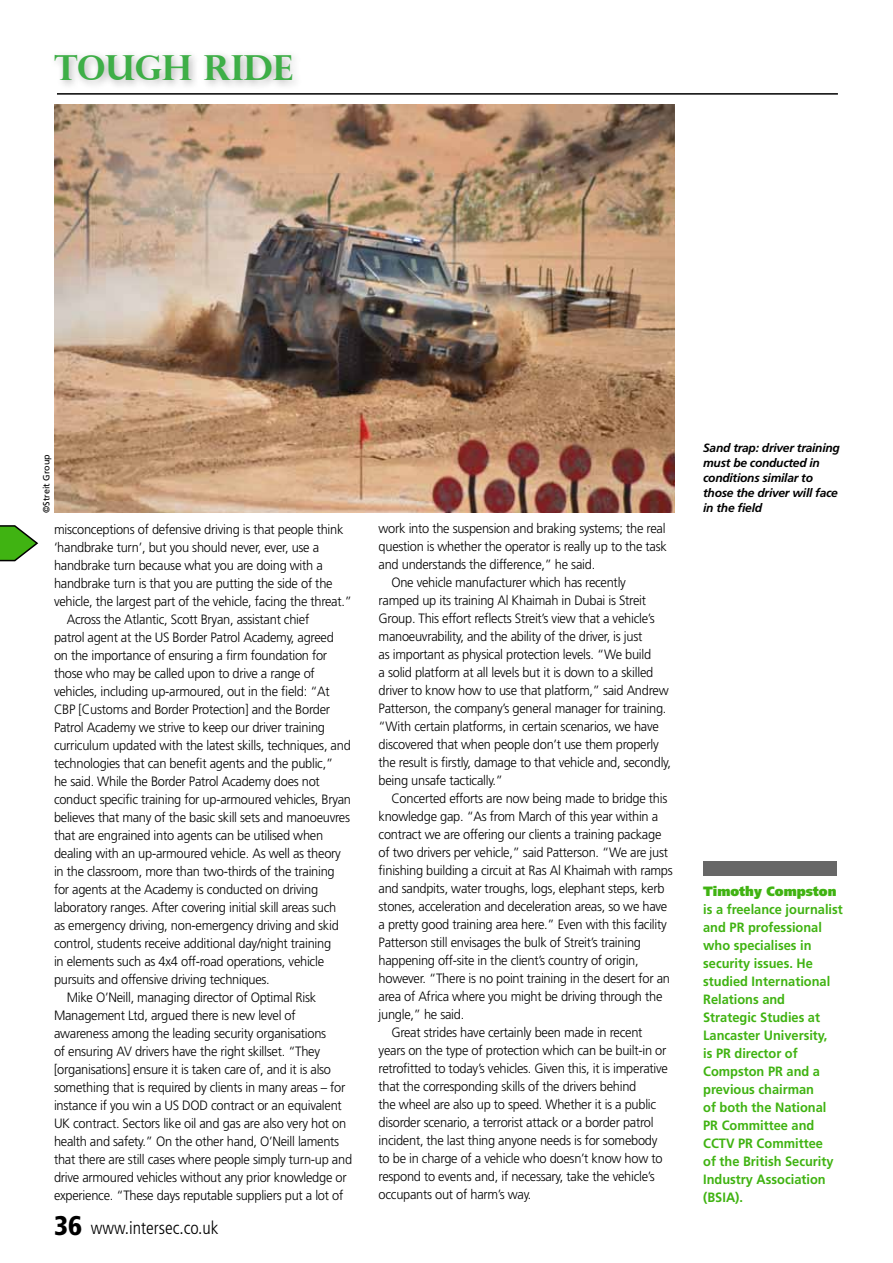
<style>
.page{position:relative;width:893px;height:1263px;background:#fff}
.page>*{position:absolute;margin:0;border:0;box-sizing:border-box;transform-origin:0 0}
.t1{font:700 34.5px "Perpetua Titling";color:#3eaf47}
.t2{font:300 condensed 18px "Frutiger";color:#000}
.t3{font:300 13.5px "Frutiger";letter-spacing:-.02em;color:#000;scale:.95 1}
.t4{font:700 13.5px/18px "Frutiger";color:#40b312;scale:.95 1}
.t5{font:900 13.5px "Frutiger";color:#40b312;scale:.95 1}
.t6{font:italic 700 12px/15px "Frutiger";letter-spacing:-.02em;color:#000}
.t7{font:9px "Frutiger";color:#000}
.s1{font-weight:900;font-size:27px}
</style>
<div class="page">
<hr style="left:57px;top:93px;width:781px;height:2px;background:#000">
<div style="left:703px;top:861px;width:134px;height:14px;background:#676767"></div>
<svg style="left:0;top:525px;width:39px;height:37px"></svg>
<div style="left:50px;top:50px;width:253px;height:41px;background:#000;opacity:.3"></div>
<img style="left:54px;top:104px;width:621px;height:408px">
<h1 class="t1" style="left:54px;top:54px;width:240px">TOUGH RIDE</h1>
<p class="t7" style="left:41px;top:513px;width:60px;rotate:-90deg">©Streit Group</p>
<p class="t3" style="left:54px;top:521px;width:306px">misconceptions of defensive driving is that people think</p>
<p class="t3" style="left:54px;top:539px;width:281px">‘handbrake turn’, but you should never, ever, use a</p>
<p class="t3" style="left:54px;top:557px;width:284px">handbrake turn because what you are doing with a</p>
<p class="t3" style="left:54px;top:575px;width:295px">handbrake turn is that you are putting the side of the</p>
<p class="t3" style="left:54px;top:593px;width:315px">vehicle, the largest part of the vehicle, facing the threat.”</p>
<p class="t3" style="left:67px;top:611px;width:257px">Across the Atlantic, Scott Bryan, assistant chief</p>
<p class="t3" style="left:54px;top:629px;width:296px">patrol agent at the US Border Patrol Academy, agreed</p>
<p class="t3" style="left:54px;top:647px;width:289px">on the importance of ensuring a firm foundation for</p>
<p class="t3" style="left:54px;top:665px;width:276px">those who may be called upon to drive a range of</p>
<p class="t3" style="left:54px;top:683px;width:292px">vehicles, including up-armoured, out in the field: “At</p>
<p class="t3" style="left:54px;top:701px;width:292px">CBP [Customs and Border Protection] and the Border</p>
<p class="t3" style="left:54px;top:719px;width:287px">Patrol Academy we strive to keep our driver training</p>
<p class="t3" style="left:54px;top:737px;width:314px">curriculum updated with the latest skills, techniques, and</p>
<p class="t3" style="left:54px;top:755px;width:295px">technologies that can benefit agents and the public,”</p>
<p class="t3" style="left:54px;top:773px;width:281px">he said. While the Border Patrol Academy does not</p>
<p class="t3" style="left:54px;top:791px;width:314px">conduct specific training for up-armoured vehicles, Bryan</p>
<p class="t3" style="left:54px;top:809px;width:313px">believes that many of the basic skill sets and manoeuvres</p>
<p class="t3" style="left:54px;top:827px;width:285px">that are engrained into agents can be utilised when</p>
<p class="t3" style="left:54px;top:845px;width:303px">dealing with an up-armoured vehicle. As well as theory</p>
<p class="t3" style="left:54px;top:863px;width:297px">in the classroom, more than two-thirds of the training</p>
<p class="t3" style="left:54px;top:881px;width:280px">for agents at the Academy is conducted on driving</p>
<p class="t3" style="left:54px;top:899px;width:299px">laboratory ranges. After covering initial skill areas such</p>
<p class="t3" style="left:54px;top:917px;width:301px">as emergency driving, non-emergency driving and skid</p>
<p class="t3" style="left:54px;top:935px;width:293px">control, students receive additional day/night training</p>
<p class="t3" style="left:54px;top:953px;width:286px">in elements such as 4x4 off-road operations, vehicle</p>
<p class="t3" style="left:54px;top:971px;width:229px">pursuits and offensive driving techniques.</p>
<p class="t3" style="left:67px;top:989px;width:264px">Mike O’Neill, managing director of Optimal Risk</p>
<p class="t3" style="left:54px;top:1007px;width:256px">Management Ltd, argued there is new level of</p>
<p class="t3" style="left:54px;top:1025px;width:288px">awareness among the leading security organisations</p>
<p class="t3" style="left:54px;top:1043px;width:282px">of ensuring AV drivers have the right skillset. “They</p>
<p class="t3" style="left:54px;top:1061px;width:293px">[organisations] ensure it is taken care of, and it is also</p>
<p class="t3" style="left:54px;top:1079px;width:308px">something that is required by clients in many areas – for</p>
<p class="t3" style="left:54px;top:1097px;width:304px">instance if you win a US DOD contract or an equivalent</p>
<p class="t3" style="left:54px;top:1115px;width:309px">UK contract. Sectors like oil and gas are also very hot on</p>
<p class="t3" style="left:54px;top:1133px;width:302px">health and safety.” On the other hand, O’Neill laments</p>
<p class="t3" style="left:54px;top:1151px;width:315px">that there are still cases where people simply turn-up and</p>
<p class="t3" style="left:54px;top:1169px;width:309px">drive armoured vehicles without any prior knowledge or</p>
<p class="t3" style="left:54px;top:1187px;width:306px">experience. “These days reputable suppliers put a lot of</p>
<h2 class="t2" style="left:54px;top:1218px;width:166px"><span class="s1">36</span> www.intersec.co.uk</h2>
<p class="t3" style="left:379px;top:521px;width:304px">work into the suspension and braking systems; the real</p>
<p class="t3" style="left:379px;top:539px;width:305px">question is whether the operator is really up to the task</p>
<p class="t3" style="left:379px;top:557px;width:230px">and understands the difference,” he said.</p>
<p class="t3" style="left:391px;top:575px;width:248px">One vehicle manufacturer which has recently</p>
<p class="t3" style="left:379px;top:593px;width:283px">ramped up its training Al Khaimah in Dubai is Streit</p>
<p class="t3" style="left:379px;top:611px;width:292px">Group. This effort reflects Streit’s view that a vehicle’s</p>
<p class="t3" style="left:379px;top:629px;width:279px">manoeuvrability, and the ability of the driver, is just</p>
<p class="t3" style="left:379px;top:647px;width:288px">as important as physical protection levels. “We build</p>
<p class="t3" style="left:379px;top:665px;width:291px">a solid platform at all levels but it is down to a skilled</p>
<p class="t3" style="left:379px;top:683px;width:307px">driver to know how to use that platform,” said Andrew</p>
<p class="t3" style="left:379px;top:701px;width:304px">Patterson, the company’s general manager for training.</p>
<p class="t3" style="left:379px;top:719px;width:297px">“With certain platforms, in certain scenarios, we have</p>
<p class="t3" style="left:379px;top:737px;width:296px">discovered that when people don’t use them properly</p>
<p class="t3" style="left:379px;top:755px;width:309px">the result is firstly, damage to that vehicle and, secondly,</p>
<p class="t3" style="left:379px;top:773px;width:133px">being unsafe tactically.”</p>
<p class="t3" style="left:391px;top:791px;width:292px">Concerted efforts are now being made to bridge this</p>
<p class="t3" style="left:379px;top:809px;width:296px">knowledge gap. “As from March of this year within a</p>
<p class="t3" style="left:379px;top:827px;width:299px">contract we are offering our clients a training package</p>
<p class="t3" style="left:379px;top:845px;width:306px">of two drivers per vehicle,” said Patterson. “We are just</p>
<p class="t3" style="left:379px;top:863px;width:311px">finishing building a circuit at Ras Al Khaimah with ramps</p>
<p class="t3" style="left:379px;top:881px;width:303px">and sandpits, water troughs, logs, elephant steps, kerb</p>
<p class="t3" style="left:379px;top:899px;width:305px">stones, acceleration and deceleration areas, so we have</p>
<p class="t3" style="left:379px;top:917px;width:305px">a pretty good training area here.” Even with this facility</p>
<p class="t3" style="left:379px;top:935px;width:278px">Patterson still envisages the bulk of Streit’s training</p>
<p class="t3" style="left:379px;top:953px;width:275px">happening off-site in the client’s country of origin,</p>
<p class="t3" style="left:379px;top:971px;width:308px">however. “There is no point training in the desert for an</p>
<p class="t3" style="left:379px;top:989px;width:300px">area of Africa where you might be driving through the</p>
<p class="t3" style="left:379px;top:1007px;width:92px">jungle,” he said.</p>
<p class="t3" style="left:391px;top:1025px;width:266px">Great strides have certainly been made in recent</p>
<p class="t3" style="left:379px;top:1043px;width:304px">years on the type of protection which can be built-in or</p>
<p class="t3" style="left:379px;top:1061px;width:306px">retrofitted to today’s vehicles. Given this, it is imperative</p>
<p class="t3" style="left:379px;top:1079px;width:273px">that the corresponding skills of the drivers behind</p>
<p class="t3" style="left:379px;top:1097px;width:294px">the wheel are also up to speed. Whether it is a public</p>
<p class="t3" style="left:379px;top:1115px;width:291px">disorder scenario, a terrorist attack or a border patrol</p>
<p class="t3" style="left:379px;top:1133px;width:295px">incident, the last thing anyone needs is for somebody</p>
<p class="t3" style="left:379px;top:1151px;width:300px">to be in charge of a vehicle who doesn’t know how to</p>
<p class="t3" style="left:379px;top:1169px;width:292px">respond to events and, if necessary, take the vehicle’s</p>
<p class="t3" style="left:379px;top:1187px;width:163px">occupants out of harm’s way.</p>
<p class="t6" style="left:703px;top:440px;width:138px">Sand trap: driver training must be conducted in conditions similar to those the driver will face in the field</p>
<p class="t5" style="left:703px;top:883px;width:142px">Timothy Compston</p>
<p class="t4" style="left:703px;top:900px;width:149px">is a freelance journalist and PR professional who specialises in security issues. He studied International<br>Relations and<br>Strategic Studies at<br>Lancaster University,<br>is PR director of<br>Compston PR and a previous chairman<br>of both the National<br>PR Committee and<br>CCTV PR Committee<br>of the British Security<br>Industry Association (BSIA).</p>
</div>
